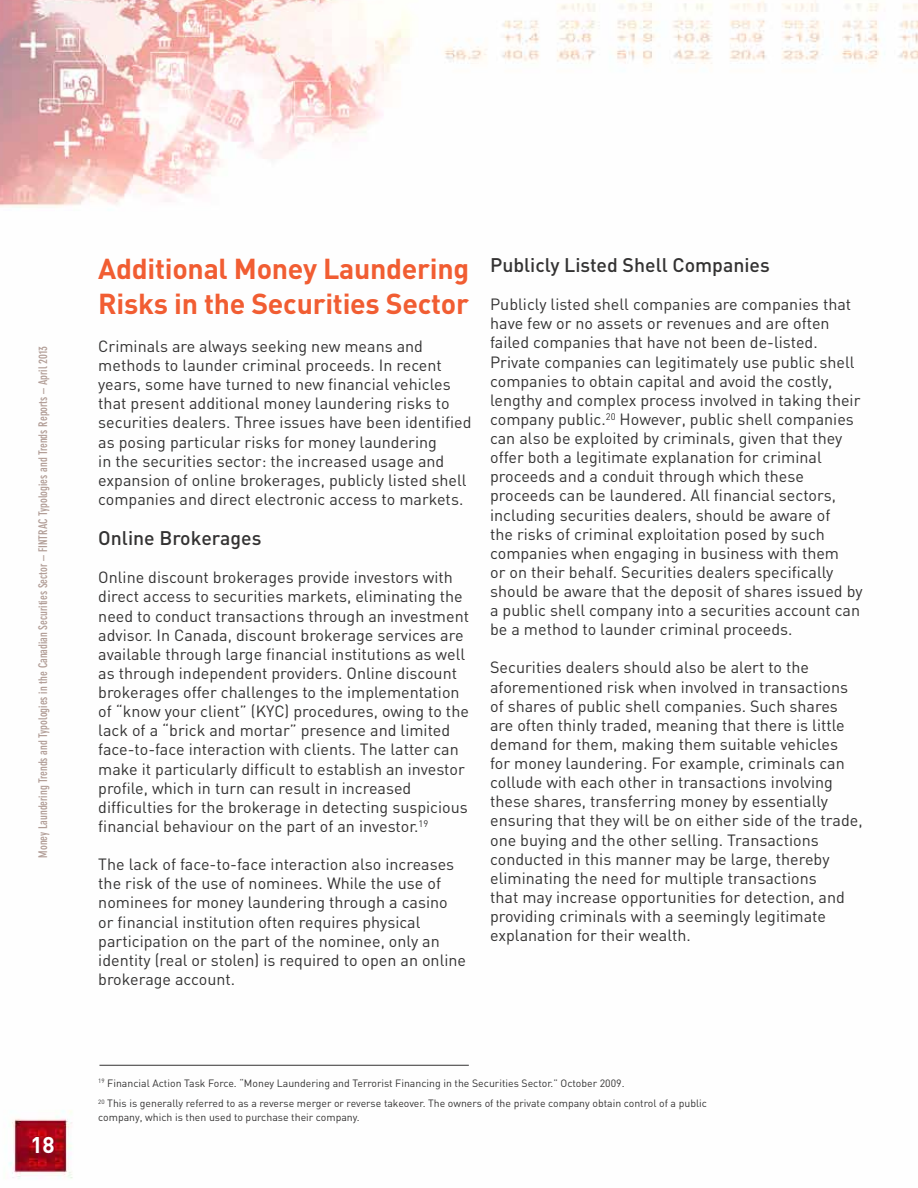
<style>
.page{position:relative;width:918px;height:1188px;background:#fff}
.page>*{position:absolute;margin:0;border:0;box-sizing:border-box;transform-origin:0 0}
.t1{font:700 28.5px/34.2px "DIN";letter-spacing:-.01em;color:#f15d32}
.t2{font:700 22.5px "DIN";color:#fff}
.t3{font:500 19.5px "DIN";color:#333232}
.t4{font:16.2px/19px "DIN";color:#333232}
.t5{font:700 condensed 11.7px "DIN Neuzeit Grotesk";color:#b29e97}
.t6{font:10.5px/20.2px "DIN";color:#333232}
</style>
<div class="page">
<img style="left:0;top:0;width:918px;height:1179px">
<hr style="left:99px;top:1065px;width:370px;height:1px;background:#333232">
<p class="t5" style="left:36px;top:858px;width:513px;rotate:-90deg">Money Laundering Trends and Typologies in the Canadian Securities Sector – FINTRAC Typologies and Trends Reports – April 2013</p>
<h2 class="t2" style="left:30px;top:1130px;width:26px">18</h2>
<h1 class="t1" style="left:98px;top:251px;width:373px">Additional Money Laundering<br>Risks in the Securities Sector</h1>
<p class="t4" style="left:98px;top:336px;width:375px">Criminals are always seeking new means and methods to launder criminal proceeds. In recent years, some have turned to new financial vehicles that present additional money laundering risks to securities dealers. Three issues have been identified as posing particular risks for money laundering<br>in the securities sector: the increased usage and expansion of online brokerages, publicly listed shell companies and direct electronic access to markets.</p>
<p class="t3" style="left:98px;top:526px;width:165px">Online Brokerages</p>
<p class="t4" style="left:98px;top:568px;width:372px">Online discount brokerages provide investors with direct access to securities markets, eliminating the need to conduct transactions through an investment advisor. In Canada, discount brokerage services are available through large financial institutions as well as through independent providers. Online discount brokerages offer challenges to the implementation of “know your client” (KYC) procedures, owing to the lack of a “brick and mortar” presence and limited face-to-face interaction with clients. The latter can make it particularly difficult to establish an investor profile, which in turn can result in increased difficulties for the brokerage in detecting suspicious financial behaviour on the part of an investor.<sup>19</sup></p>
<p class="t4" style="left:98px;top:854px;width:369px">The lack of face-to-face interaction also increases the risk of the use of nominees. While the use of nominees for money laundering through a casino or financial institution often requires physical participation on the part of the nominee, only an identity (real or stolen) is required to open an online brokerage account.</p>
<p class="t3" style="left:490px;top:252px;width:281px">Publicly Listed Shell Companies</p>
<p class="t4" style="left:490px;top:294px;width:374px">Publicly listed shell companies are companies that have few or no assets or revenues and are often failed companies that have not been de-listed.<br>Private companies can legitimately use public shell companies to obtain capital and avoid the costly, lengthy and complex process involved in taking their company public.<sup>20</sup> However, public shell companies can also be exploited by criminals, given that they offer both a legitimate explanation for criminal proceeds and a conduit through which these proceeds can be laundered. All financial sectors, including securities dealers, should be aware of<br>the risks of criminal exploitation posed by such companies when engaging in business with them<br>or on their behalf. Securities dealers specifically should be aware that the deposit of shares issued by a public shell company into a securities account can be a method to launder criminal proceeds.</p>
<p class="t4" style="left:490px;top:658px;width:374px">Securities dealers should also be alert to the aforementioned risk when involved in transactions of shares of public shell companies. Such shares are often thinly traded, meaning that there is little demand for them, making them suitable vehicles<br>for money laundering. For example, criminals can collude with each other in transactions involving these shares, transferring money by essentially ensuring that they will be on either side of the trade, one buying and the other selling. Transactions conducted in this manner may be large, thereby eliminating the need for multiple transactions<br>that may increase opportunities for detection, and providing criminals with a seemingly legitimate explanation for their wealth.</p>
<p class="t6" style="left:98px;top:1073px;width:610px"><sup>19</sup> Financial Action Task Force. “Money Laundering and Terrorist Financing in the Securities Sector.” October 2009.<br><sup>20</sup> This is generally referred to as a reverse merger or reverse takeover. The owners of the private company obtain control of a public</p>
<p class="t6" style="left:98px;top:1107px;width:263px">company, which is then used to purchase their company.</p>
</div>
